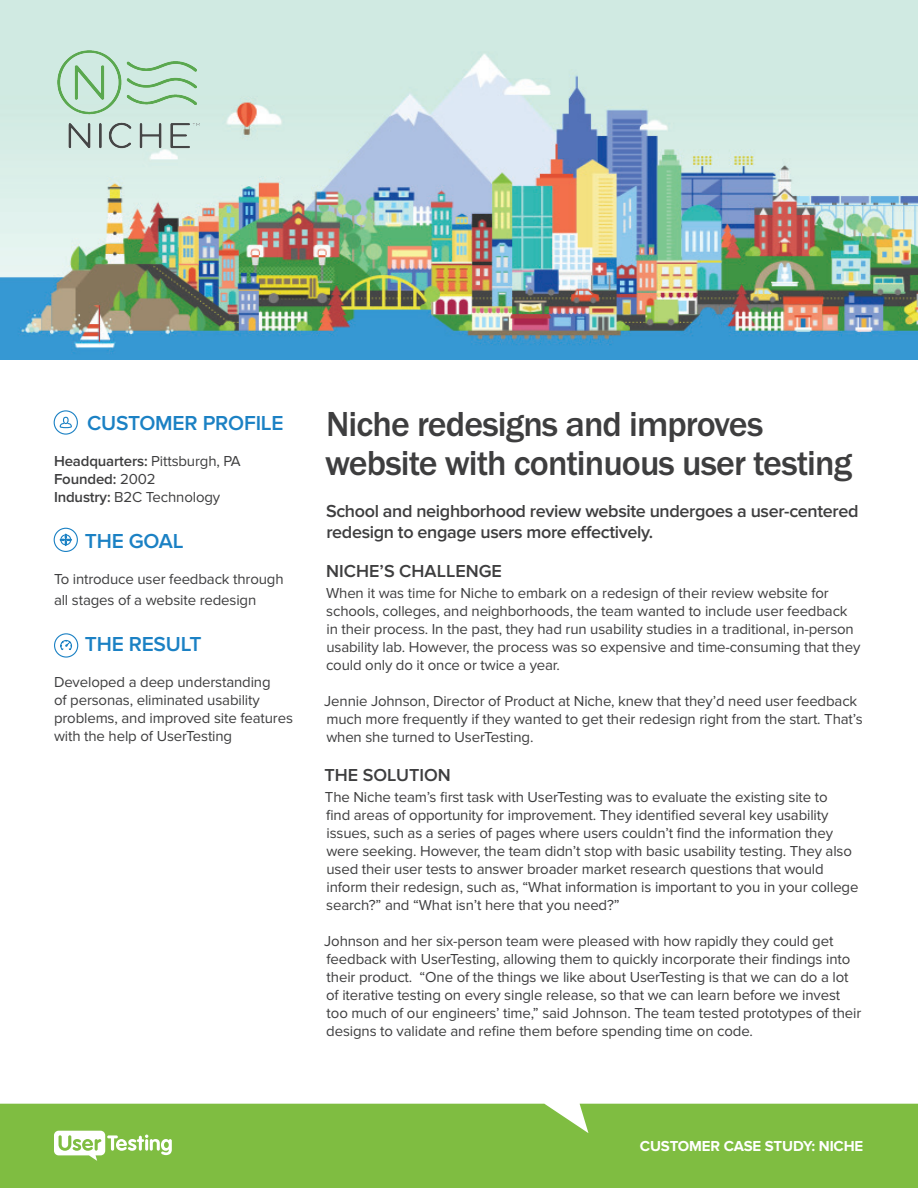
<style>
.page{position:relative;width:918px;height:1188px;background:#fff}
.page>*{position:absolute;margin:0;border:0;box-sizing:border-box;transform-origin:0 0}
.t1{font:500 36px/39px "Franklin Gothic URW";letter-spacing:-.025em;color:#3e3e3f}
.t2{font:600 21px "Proxima Nova";letter-spacing:-.01em;color:#1b81c4}
.t3{font:600 18px/21px "Proxima Nova";letter-spacing:-.02em;color:#3e3e3f}
.t4{font:600 18px "Proxima Nova";color:#3e3e3f}
.t5{font:15px/18px "Proxima Nova";letter-spacing:-.01em;color:#3e3e3f}
.t6{font:600 15px/18px "Proxima Nova";letter-spacing:-.01em;color:#3e3e3f}
.t7{font:700 15px "Proxima Nova";letter-spacing:-.01em;color:#fff}
.s1{font-weight:400}
</style>
<div class="page">
<div style="left:0;top:1104px;width:918px;height:84px;background:#7fbd41"></div>
<img style="left:0;top:0;width:918px;height:360px">
<img style="left:51px;top:48px;width:156px;height:108px">
<svg style="left:54px;top:1131px;width:118px;height:30px"></svg>
<svg style="left:53px;top:410px;width:25px;height:25px"></svg>
<svg style="left:54px;top:633px;width:25px;height:25px"></svg>
<svg style="left:53px;top:527px;width:25px;height:25px"></svg>
<h2 class="t2" style="left:87px;top:411px;width:198px">CUSTOMER PROFILE</h2>
<p class="t6" style="left:54px;top:453px;width:188px">Headquarters: <span class="s1">Pittsburgh, PA<br></span>Founded: <span class="s1">2002<br></span>Industry: <span class="s1">B2C Technology</span></p>
<h2 class="t2" style="left:85px;top:529px;width:100px">THE GOAL</h2>
<p class="t5" style="left:54px;top:569px;width:231px;line-height:21px">To introduce user feedback through all stages of a website redesign</p>
<h2 class="t2" style="left:85px;top:632px;width:118px">THE RESULT</h2>
<p class="t5" style="left:54px;top:674px;width:241px">Developed a deep understanding<br>of personas, eliminated usability problems, and improved site features with the help of UserTesting</p>
<h1 class="t1" style="left:325px;top:404px;width:529px">Niche redesigns and improves website with continuous user testing</h1>
<p class="t3" style="left:326px;top:501px;width:534px">School and neighborhood review website undergoes a user-centered redesign to engage users more effectively.</p>
<p class="t4" style="left:326px;top:561px;width:177px">NICHE’S CHALLENGE</p>
<p class="t5" style="left:326px;top:585px;width:536px">When it was time for Niche to embark on a redesign of their review website for schools, colleges, and neighborhoods, the team wanted to include user feedback in their process. In the past, they had run usability studies in a traditional, in-person usability lab. However, the process was so expensive and time-consuming that they could only do it once or twice a year.</p>
<p class="t5" style="left:324px;top:693px;width:540px">Jennie Johnson, Director of Product at Niche, knew that they’d need user feedback much more frequently if they wanted to get their redesign right from the start. That’s when she turned to UserTesting.</p>
<p class="t4" style="left:324px;top:765px;width:128px">THE SOLUTION</p>
<p class="t5" style="left:325px;top:789px;width:535px">The Niche team’s first task with UserTesting was to evaluate the existing site to<br>find areas of opportunity for improvement. They identified several key usability issues, such as a series of pages where users couldn’t find the information they were seeking. However, the team didn’t stop with basic usability testing. They also used their user tests to answer broader market research questions that would inform their redesign, such as, “What information is important to you in your college search?” and “What isn’t here that you need?”</p>
<p class="t5" style="left:324px;top:933px;width:539px">Johnson and her six-person team were pleased with how rapidly they could get feedback with UserTesting, allowing them to quickly incorporate their findings into their product. “One of the things we like about UserTesting is that we can do a lot of iterative testing on every single release, so that we can learn before we invest too much of our engineers’ time,” said Johnson. The team tested prototypes of their designs to validate and refine them before spending time on code.</p>
<p class="t7" style="left:640px;top:1137px;width:225px">CUSTOMER CASE STUDY: NICHE</p>
</div>
